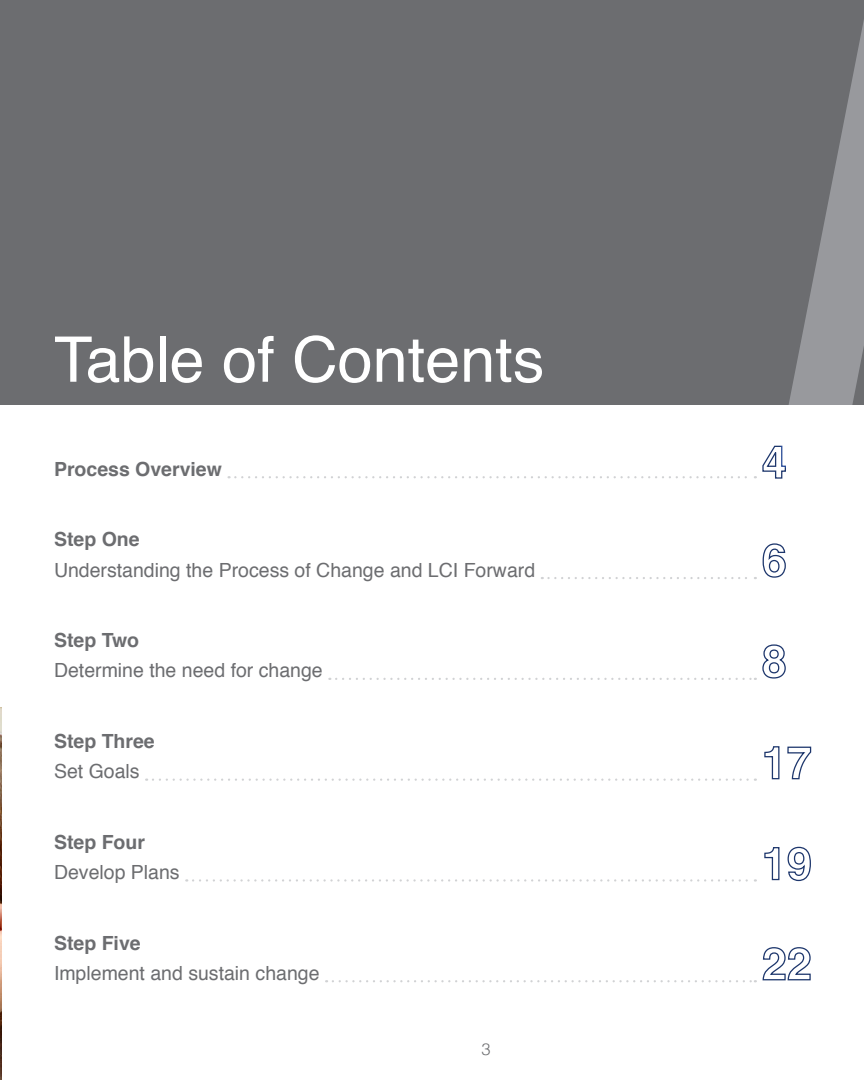
<style>
.page{position:relative;width:864px;height:1080px;background:#fff}
.page>*{position:absolute;margin:0;border:0;box-sizing:border-box;transform-origin:0 0}
.HEADLINE{font:63px "Helvetica";color:#fff}
.HEADLINE-2{font:19.5px "Helvetica";color:#6c6d70}
.HEADLINE-3{font:700 19.5px "Helvetica";color:#6c6d70}
.HEADLINE-4{font:300 16.5px "Helvetica";color:#6c6d70}
</style>
<div class="page">
<img style="left:0;top:707px;width:1px;height:373px">
<div style="left:0;top:0;width:864px;height:404px;background:#6c6d70"></div>
<svg style="left:229px;top:476px;width:527px;height:2px"></svg>
<svg style="left:542px;top:577px;width:214px;height:2px"></svg>
<svg style="left:336px;top:678px;width:420px;height:2px"></svg>
<svg style="left:153px;top:779px;width:603px;height:2px"></svg>
<svg style="left:193px;top:879px;width:563px;height:3px"></svg>
<svg style="left:333px;top:980px;width:423px;height:2px"></svg>
<svg style="left:762px;top:445px;width:24px;height:34px"></svg>
<svg style="left:762px;top:543px;width:24px;height:35px"></svg>
<svg style="left:762px;top:644px;width:24px;height:35px"></svg>
<svg style="left:764px;top:746px;width:16px;height:34px"></svg>
<svg style="left:787px;top:746px;width:25px;height:34px"></svg>
<svg style="left:764px;top:847px;width:16px;height:34px"></svg>
<svg style="left:787px;top:846px;width:24px;height:36px"></svg>
<svg style="left:762px;top:947px;width:49px;height:34px"></svg>
<svg style="left:776px;top:20px;width:88px;height:448px"></svg>
<p class="HEADLINE" style="left:54px;top:311px;width:492px">Table of Contents</p>
<p class="HEADLINE-3" style="left:54px;top:453px;width:170px">Process Overview</p>
<p class="HEADLINE-3" style="left:54px;top:524px;width:87px">Step One</p>
<p class="HEADLINE-2" style="left:54px;top:555px;width:483px">Understanding the Process of Change and LCI Forward</p>
<p class="HEADLINE-3" style="left:54px;top:625px;width:87px">Step Two</p>
<p class="HEADLINE-2" style="left:54px;top:655px;width:270px">Determine the need for change</p>
<p class="HEADLINE-3" style="left:54px;top:725px;width:102px">Step Three</p>
<p class="HEADLINE-2" style="left:54px;top:756px;width:87px">Set Goals</p>
<p class="HEADLINE-3" style="left:54px;top:826px;width:93px">Step Four</p>
<p class="HEADLINE-2" style="left:54px;top:857px;width:127px">Develop Plans</p>
<p class="HEADLINE-3" style="left:54px;top:927px;width:88px">Step Five</p>
<p class="HEADLINE-2" style="left:54px;top:958px;width:267px">Implement and sustain change</p>
<p class="HEADLINE-4" style="left:481px;top:1035px;width:11px">3</p>
</div>
